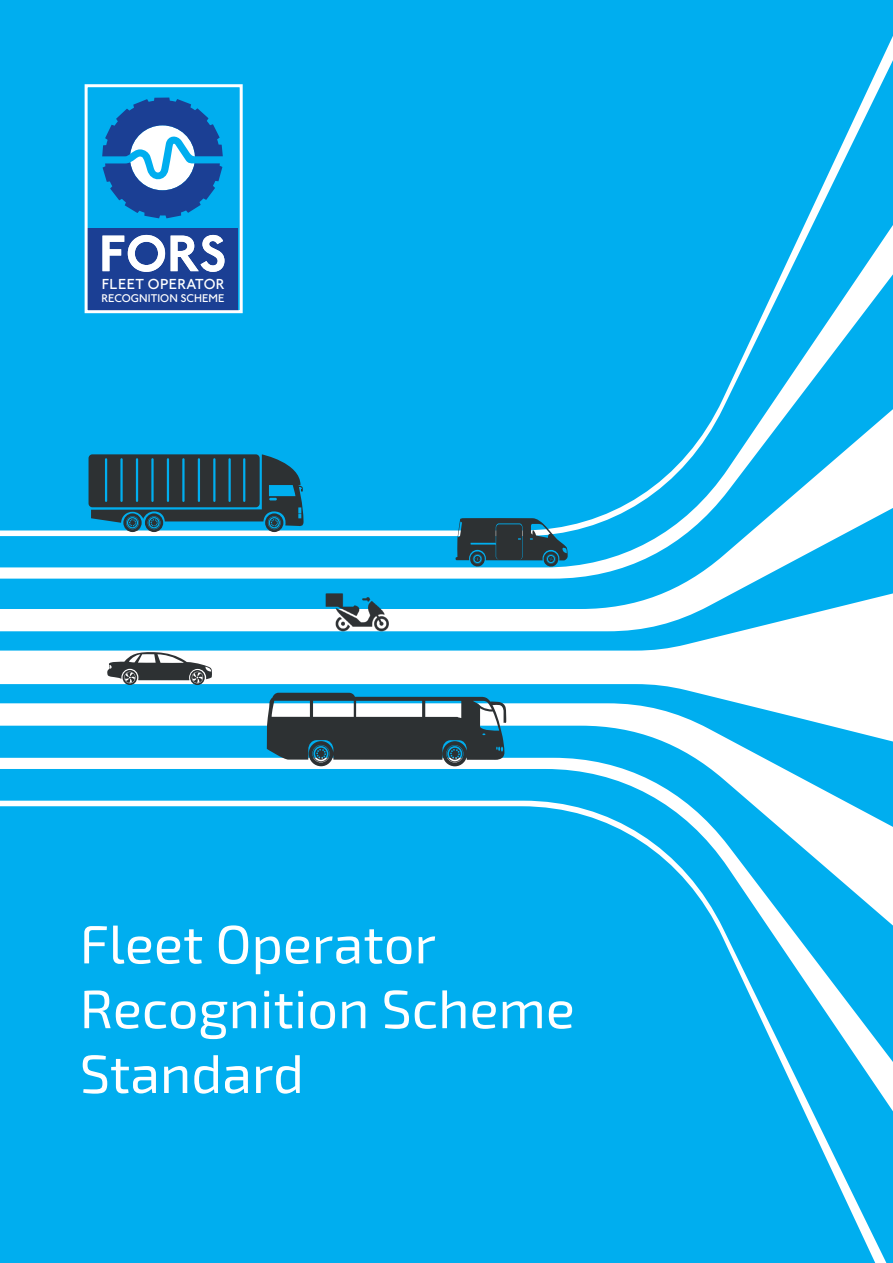
<style>
.page{position:relative;width:893px;height:1263px;background:#fff}
.page>*{position:absolute;margin:0;border:0;box-sizing:border-box;transform-origin:0 0}
.t1{font:54px/64.8px "Exo 2.0";color:#fff}
.t2{font:300 15.15px "NJ Font";letter-spacing:.025em;color:#fff}
.t3{font:300 11.7px "NJ Font";letter-spacing:.005em;color:#fff}
</style>
<div class="page">
<div style="left:0;top:1132px;width:893px;height:131px;background:#00aeef"></div>
<div style="left:0;top:6px;width:893px;height:391px;background:#00aeef"></div>
<div style="left:0;top:937px;width:893px;height:195px;background:#00aeef"></div>
<svg style="left:0;top:745px;width:893px;height:192px;background:#27baf1"></svg>
<svg style="left:0;top:631px;width:893px;height:114px"></svg>
<svg style="left:0;top:397px;width:893px;height:234px;fill:#00aeef"></svg>
<svg style="left:107px;top:651px;width:105px;height:34px"></svg>
<svg style="left:89px;top:454px;width:215px;height:78px;background:#255466"></svg>
<svg style="left:267px;top:693px;width:239px;height:73px"></svg>
<svg style="left:455px;top:518px;width:113px;height:50px;background:#2b5d70"></svg>
<div style="left:87px;top:88px;width:151px;height:222px;background:#00aeef"></div>
<div style="left:87px;top:228px;width:151px;height:82px;background:#1b3f94"></div>
<svg style="left:103px;top:235px;width:62px;height:37px"></svg>
<svg style="left:171px;top:235px;width:53px;height:37px"></svg>
<svg style="left:102px;top:98px;width:121px;height:120px"></svg>
<div style="left:85px;top:84px;width:158px;height:229px;border:3px solid #fff"></div>
<img style="left:323px;top:593px;width:67px;height:39px">
<p class="t2" style="left:102px;top:275px;width:124px">FLEET OPERATOR</p>
<p class="t3" style="left:102px;top:291px;width:124px">RECOGNITION SCHEME</p>
<p class="t1" style="left:80px;top:913px;width:497px">Fleet Operator<br>Recognition Scheme<br>Standard</p>
</div>
